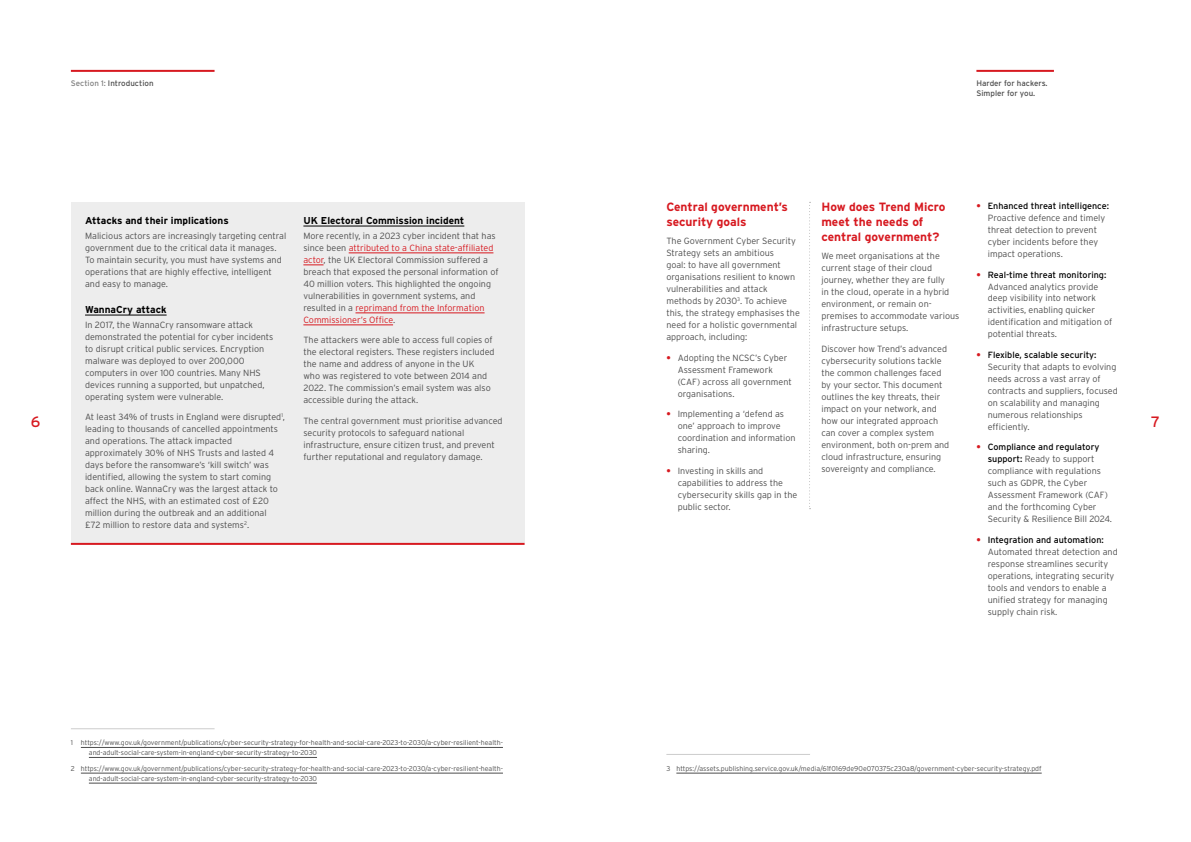
<style>
.page{position:relative;width:1191px;height:842px;background:#fff}
.page>*{position:absolute;margin:0;border:0;box-sizing:border-box;transform-origin:0 0}
.t1{font:15px "Interstate";color:#d71920}
.t2{font:700 12px/15px "Interstate";color:#d71920}
.t3{font:700 10px "Interstate";color:#000}
.t4{font:300 9px/12px "Interstate";color:#4d4d4d}
.t5{font:8px/9.6px "Interstate";color:#4d4d4d}
.t6{font:300 7px/10px "Interstate";color:#4d4d4d}
.s1{color:#808080}
.s2{font-weight:700;color:#d71920}
.s3{font-weight:400;color:#000}
.s4{color:#d71920}
</style>
<div class="page">
<div style="left:71px;top:202px;width:453px;height:341px;background:#ededed"></div>
<hr style="left:85px;top:315px;width:82px;height:1px;background:#000">
<hr style="left:303px;top:226px;width:161px;height:1px;background:#000">
<hr style="left:349px;top:253px;width:144px;height:1px;background:#d71920">
<svg style="left:303px;top:265px;width:20px;height:1px"></svg>
<hr style="left:355px;top:313px;width:129px;height:1px;background:#d71920">
<hr style="left:303px;top:325px;width:90px;height:1px;background:#d71920">
<hr style="left:81px;top:747px;width:422px;height:1px;background:#4d4d4d">
<hr style="left:89px;top:757px;width:228px;height:1px;background:#4d4d4d">
<hr style="left:81px;top:773px;width:422px;height:1px;background:#4d4d4d">
<hr style="left:89px;top:783px;width:228px;height:1px;background:#4d4d4d">
<hr style="left:676px;top:773px;width:365px;height:1px;background:#4d4d4d">
<hr style="left:71px;top:728px;width:143px;height:1px;background:#ccc">
<hr style="left:666px;top:754px;width:144px;height:1px;background:#ccc">
<hr style="left:71px;top:543px;width:453px;height:2px;background:#d71920">
<svg style="left:809px;top:202px;width:1px;height:307px"></svg>
<hr style="left:71px;top:70px;width:143px;height:2px;background:#d71920">
<hr style="left:976px;top:70px;width:78px;height:2px;background:#d71920">
<p class="t5" style="left:71px;top:79px;width:84px"><span class="s1">Section 1:</span> Introduction</p>
<p class="t5" style="left:976px;top:79px;width:73px">Harder for hackers.<br>Simpler for you.</p>
<p class="t4" style="left:987px;top:200px;width:123px;text-indent:-11px"><span class="s2">•</span> <span class="s3">Enhanced threat intelligence:<br></span>Proactive defence and timely threat detection to prevent cyber incidents before they impact operations.</p>
<p class="t4" style="left:987px;top:268px;width:126px;text-indent:-11px"><span class="s2">•</span> <span class="s3">Real-time threat monitoring:<br></span>Advanced analytics provide deep visibility into network activities, enabling quicker identification and mitigation of potential threats.</p>
<p class="t4" style="left:987px;top:349px;width:132px;text-indent:-11px"><span class="s2">•</span> <span class="s3">Flexible, scalable security:<br></span>Security that adapts to evolving needs across a vast array of contracts and suppliers, focused on scalability and managing numerous relationships efficiently.</p>
<p class="t4" style="left:987px;top:441px;width:126px;text-indent:-11px"><span class="s2">•</span> <span class="s3">Compliance and regulatory support:</span> Ready to support compliance with regulations such as GDPR, the Cyber<br>Assessment Framework (CAF) and the forthcoming Cyber<br>Security &amp; Resilience Bill 2024.</p>
<p class="t4" style="left:987px;top:534px;width:131px;text-indent:-11px"><span class="s2">•</span> <span class="s3">Integration and automation:<br></span>Automated threat detection and response streamlines security operations, integrating security tools and vendors to enable a unified strategy for managing supply chain risk.</p>
<h2 class="t2" style="left:666px;top:200px;width:123px">Central government’s security goals</h2>
<p class="t4" style="left:666px;top:235px;width:135px">The Government Cyber Security<br>Strategy sets an ambitious<br>goal: to have all government organisations resilient to known vulnerabilities and attack methods by 2030<sup>3</sup>. To achieve this, the strategy emphasises the need for a holistic governmental approach, including:</p>
<p class="t4" style="left:677px;top:351px;width:116px;text-indent:-11px"><span class="s2">•</span> Adopting the NCSC’s Cyber<br>Assessment Framework (CAF) across all government organisations.</p>
<p class="t4" style="left:677px;top:408px;width:119px;text-indent:-11px"><span class="s2">•</span> Implementing a ‘defend as one’ approach to improve coordination and information sharing.</p>
<p class="t4" style="left:677px;top:464px;width:121px;text-indent:-11px"><span class="s2">•</span> Investing in skills and capabilities to address the cybersecurity skills gap in the public sector.</p>
<h2 class="t2" style="left:821px;top:200px;width:126px">How does Trend Micro meet the needs of central government?</h2>
<p class="t4" style="left:821px;top:250px;width:139px">We meet organisations at the current stage of their cloud journey, whether they are fully<br>in the cloud, operate in a hybrid environment, or remain on&shy;premises to accommodate various infrastructure setups.</p>
<p class="t4" style="left:821px;top:342px;width:129px">Discover how Trend’s advanced cybersecurity solutions tackle the common challenges faced by your sector. This document outlines the key threats, their impact on your network, and how our integrated approach can cover a complex system environment, both on-prem and cloud infrastructure, ensuring sovereignty and compliance.</p>
<p class="t3" style="left:85px;top:215px;width:145px">Attacks and their implications</p>
<p class="t4" style="left:85px;top:230px;width:203px">Malicious actors are increasingly targeting central government due to the critical data it manages.<br>To maintain security, you must have systems and operations that are highly effective, intelligent and easy to manage.</p>
<p class="t3" style="left:85px;top:304px;width:83px">WannaCry attack</p>
<p class="t4" style="left:85px;top:319px;width:190px">In 2017, the WannaCry ransomware attack demonstrated the potential for cyber incidents to disrupt critical public services. Encryption malware was deployed to over 200,000 computers in over 100 countries. Many NHS devices running a supported, but unpatched, operating system were vulnerable.</p>
<p class="t4" style="left:85px;top:411px;width:202px">At least 34% of trusts in England were disrupted<sup>1</sup>, leading to thousands of cancelled appointments and operations. The attack impacted approximately 30% of NHS Trusts and lasted 4 days before the ransomware’s ‘kill switch’ was identified, allowing the system to start coming back online. WannaCry was the largest attack to affect the NHS, with an estimated cost of £20 million during the outbreak and an additional<br>£72 million to restore data and systems<sup>2</sup>.</p>
<p class="t3" style="left:303px;top:215px;width:162px">UK Electoral Commission incident</p>
<p class="t4" style="left:303px;top:230px;width:197px">More recently, in a 2023 cyber incident that has since been <span class="s4">attributed to a China state-affiliated actor</span>, the UK Electoral Commission suffered a breach that exposed the personal information of 40 million voters. This highlighted the ongoing vulnerabilities in government systems, and resulted in a <span class="s4">reprimand from the Information Commissioner’s Office</span>.</p>
<p class="t4" style="left:303px;top:334px;width:193px">The attackers were able to access full copies of the electoral registers. These registers included the name and address of anyone in the UK<br>who was registered to vote between 2014 and 2022. The commission’s email system was also accessible during the attack.</p>
<p class="t4" style="left:303px;top:415px;width:201px">The central government must prioritise advanced security protocols to safeguard national infrastructure, ensure citizen trust, and prevent further reputational and regulatory damage.</p>
<h1 class="t1" style="left:31px;top:413px;width:11px">6</h1>
<h1 class="t1" style="left:1151px;top:413px;width:10px">7</h1>
<p class="t6" style="left:89px;top:738px;width:415px;text-indent:-18px">1 https://www.gov.uk/government/publications/cyber-security-strategy-for-health-and-social-care-2023-to-2030/a-cyber-resilient-health&shy;and-adult-social-care-system-in-england-cyber-security-strategy-to-2030</p>
<p class="t6" style="left:89px;top:764px;width:415px;text-indent:-18px">2 https://www.gov.uk/government/publications/cyber-security-strategy-for-health-and-social-care-2023-to-2030/a-cyber-resilient-health&shy;and-adult-social-care-system-in-england-cyber-security-strategy-to-2030</p>
<p class="t6" style="left:666px;top:764px;width:377px">3 https://assets.publishing.service.gov.uk/media/61f0169de90e070375c230a8/government-cyber-security-strategy.pdf</p>
</div>
